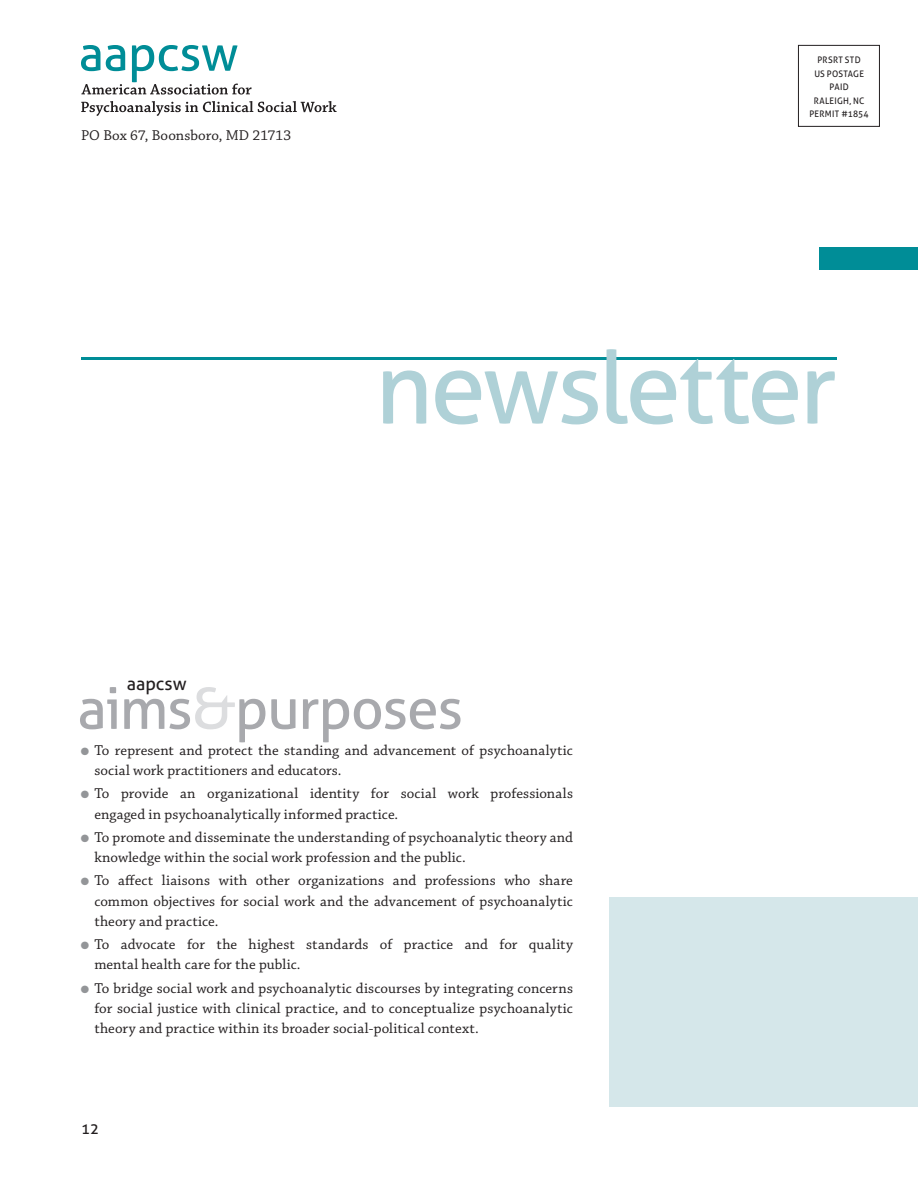
<style>
.page{position:relative;width:918px;height:1188px;background:#fff}
.page>*{position:absolute;margin:0;border:0;box-sizing:border-box;transform-origin:0 0}
.t1{font:57px "Aller";letter-spacing:-.025em;color:#a8a9ad}
.t2{font:18px "Aller";color:#231f20}
.t3{font:15px/20.2px "Chaparral Pro";letter-spacing:.005em;color:#231f20}
.t4{font:15px "Aller";color:#231f20}
.t5{font:9px/13.5px "Aller";letter-spacing:.03em;color:#231f20;text-align:center;scale:.95 1}
.s1{color:#dcdddf}
.s2{color:#939598}
</style>
<div class="page">
<svg style="left:81px;top:45px;width:171px;height:50px"></svg>
<svg style="left:81px;top:101px;width:256px;height:15px"></svg>
<hr style="left:81px;top:357px;width:756px;height:3px;background:#008d97">
<div style="left:819px;top:247px;width:99px;height:23px;background:#008d97"></div>
<div style="left:609px;top:897px;width:309px;height:210px;background:#d5e7ea"></div>
<svg style="left:383px;top:349px;width:452px;height:75px"></svg>
<div style="left:798px;top:45px;width:82px;height:82px;border:1px solid #231f20"></div>
<p class="t3" style="left:81px;top:126px;width:212px">PO Box 67, Boonsboro, MD 21713</p>
<p class="t2" style="left:127px;top:673px;width:61px">aapcsw</p>
<h1 class="t1" style="left:77px;top:674px;width:387px">aims<span class="s1">&amp;</span>purposes</h1>
<p class="t3" style="left:94px;top:741px;width:480px;text-indent:-13px"><span class="s2">●</span> To represent and protect the standing and advancement of psychoanalytic social work practitioners and educators.</p>
<p class="t3" style="left:94px;top:784px;width:480px;text-indent:-13px"><span class="s2">●</span> To provide an organizational identity for social work professionals engaged in psychoanalytically informed practice.</p>
<p class="t3" style="left:94px;top:828px;width:480px;text-indent:-13px"><span class="s2">●</span> To promote and disseminate the understanding of psychoanalytic theory and knowledge within the social work profession and the public.</p>
<p class="t3" style="left:94px;top:871px;width:480px;text-align:justify;text-indent:-13px"><span class="s2">●</span> To affect liaisons with other organizations and professions who share common objectives for social work and the advancement of psychoanalytic theory and practice.</p>
<p class="t3" style="left:94px;top:935px;width:480px;text-indent:-13px"><span class="s2">●</span> To advocate for the highest standards of practice and for quality mental health care for the public.</p>
<p class="t3" style="left:94px;top:978px;width:480px;text-align:justify;text-indent:-13px"><span class="s2">●</span> To bridge social work and psychoanalytic discourses by integrating concerns for social justice with clinical practice, and to conceptualize psychoanalytic theory and practice within its broader social-political context.</p>
<p class="t4" style="left:81px;top:1120px;width:19px">12</p>
<p class="t5" style="left:810px;top:53px;width:64px">PRSRT STD<br>US POSTAGE<br>PAID<br>RALEIGH, NC<br>PERMIT #1854</p>
</div>
